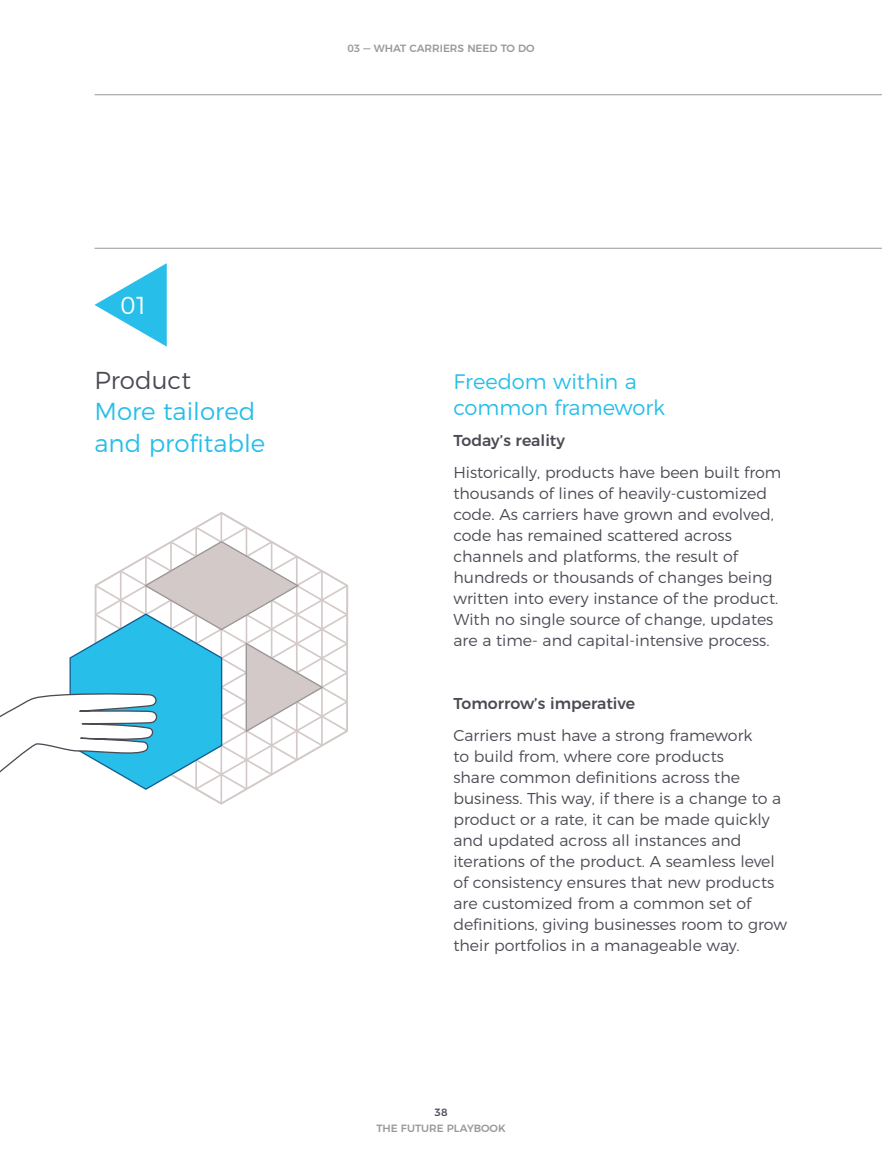
<style>
.page{position:relative;width:882px;height:1166px;background:#fff}
.page>*{position:absolute;margin:0;border:0;box-sizing:border-box;transform-origin:0 0}
.t1{font:300 24.5px/31.5px "Montserrat";color:#27beea}
.t2{font:300 24.5px "Montserrat";color:#4d4a54}
.t3{font:300 24.5px "Montserrat";color:#fff}
.t4{font:300 21px/26.2px "Montserrat";color:#27beea}
.t5{font:300 15.75px/21px "Montserrat";color:#4d4a54}
.t6{font:500 15.75px "Montserrat";color:#4d4a54}
.t7{font:500 10.5px "Montserrat";color:#9b9897}
.t8{font:500 10.5px "Montserrat";color:#4d4a54}
</style>
<div class="page">
<svg style="left:95px;top:263px;width:72px;height:83px"></svg>
<hr style="left:94px;top:248px;width:788px;height:1px;background:#9b9897">
<hr style="left:94px;top:94px;width:788px;height:1px;background:#9b9897">
<svg style="left:0;top:512px;width:347px;height:293px"></svg>
<p class="t7" style="left:347px;top:40px;width:189px">03 — WHAT CARRIERS NEED TO DO</p>
<h1 class="t3" style="left:121px;top:286px;width:30px">01</h1>
<h1 class="t2" style="left:94px;top:361px;width:98px">Product</h1>
<h1 class="t1" style="left:94px;top:393px;width:172px">More tailored and profitable</h1>
<h2 class="t4" style="left:453px;top:366px;width:213px">Freedom within a common framework</h2>
<p class="t6" style="left:453px;top:428px;width:113px">Today’s reality</p>
<p class="t5" style="left:453px;top:460px;width:329px">Historically, products have been built from thousands of lines of heavily-customized code. As carriers have grown and evolved, code has remained scattered across channels and platforms, the result of hundreds or thousands of changes being written into every instance of the product.<br>With no single source of change, updates are a time- and capital-intensive process.</p>
<p class="t6" style="left:453px;top:690px;width:183px">Tomorrow’s imperative</p>
<p class="t5" style="left:453px;top:723px;width:335px">Carriers must have a strong framework<br>to build from, where core products<br>share common definitions across the business. This way, if there is a change to a product or a rate, it can be made quickly and updated across all instances and iterations of the product. A seamless level of consistency ensures that new products are customized from a common set of definitions, giving businesses room to grow their portfolios in a manageable way.</p>
<p class="t8" style="left:435px;top:1103px;width:14px">38</p>
<p class="t7" style="left:376px;top:1119px;width:131px">THE FUTURE PLAYBOOK</p>
</div>
